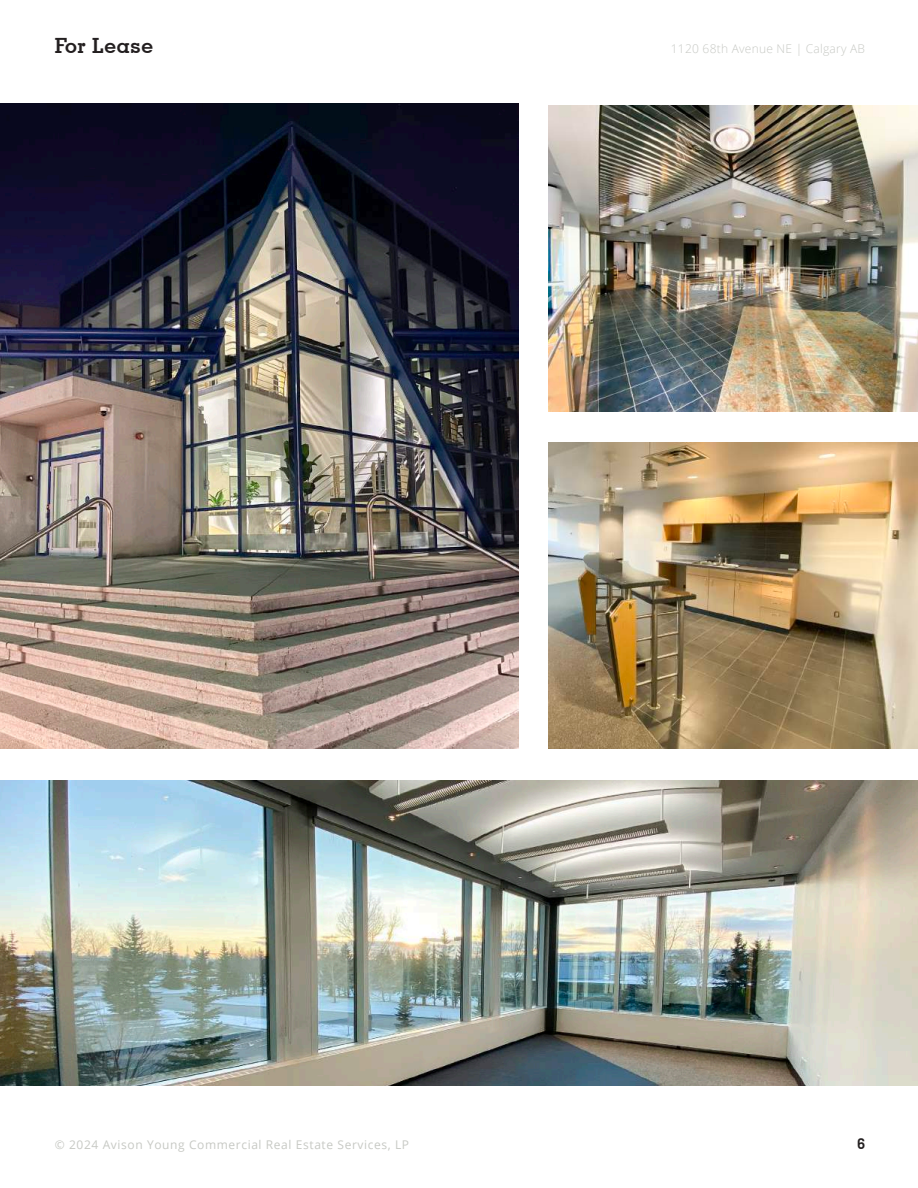
<style>
.page{position:relative;width:918px;height:1188px;background:#fff}
.page>*{position:absolute;margin:0;border:0;box-sizing:border-box;transform-origin:0 0}
.t1{font:700 21px "Geometric Slab 703 BT";letter-spacing:.02em;color:#231f20}
.t2{font:700 15px "Geometric Slab 703 BT";color:#231f20}
.t3{font:12px "Open Sans";letter-spacing:.05em;color:#c7c9c4}
.t4{font:300 12px "Open Sans";letter-spacing:.02em;color:#c7c9c4}
</style>
<div class="page">
<img style="left:548px;top:106px;width:370px;height:305px">
<img style="left:548px;top:442px;width:370px;height:306px">
<img style="left:0;top:780px;width:918px;height:306px">
<img style="left:0;top:103px;width:518px;height:645px">
<h1 class="t1" style="left:55px;top:33px;width:100px">For Lease</h1>
<p class="t4" style="left:671px;top:40px;width:196px">1120 68th Avenue NE | Calgary AB</p>
<p class="t3" style="left:55px;top:1137px;width:356px">© 2024 Avison Young Commercial Real Estate Services, LP</p>
<p class="t2" style="left:857px;top:1134px;width:10px">6</p>
</div>
